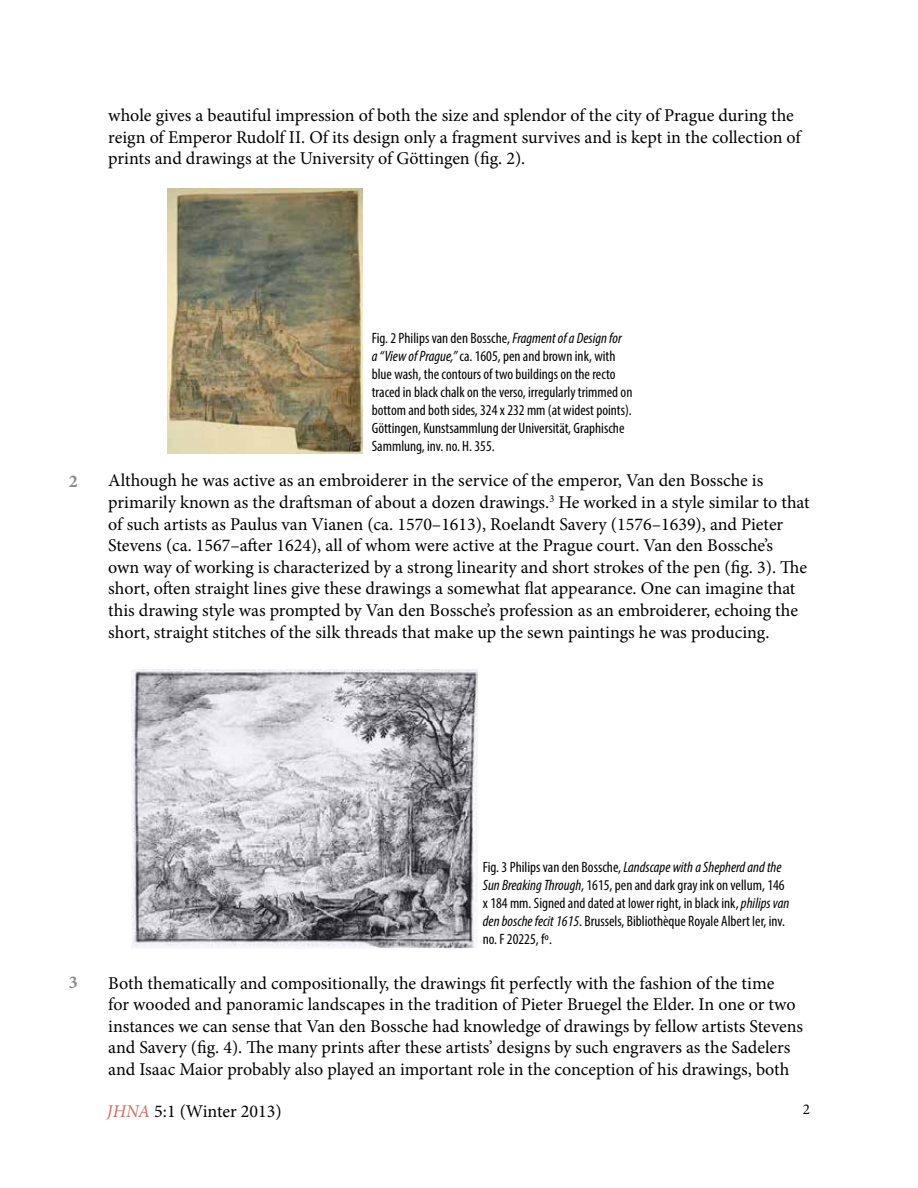
<style>
.page{position:relative;width:918px;height:1188px;background:#fff}
.page>*{position:absolute;margin:0;border:0;box-sizing:border-box;transform-origin:0 0}
.t1{font:18px/21.6px "Minion Pro";color:#000}
.t2{font:700 18px "Minion Pro";color:#888a8c}
.t3{font:condensed 15px/18px "Myriad Pro";color:#000}
.t4{font:15px "Minion Pro";color:#000}
.s1{font-style:italic}
.s2{font-style:italic;color:#d46c62}
</style>
<div class="page">
<img style="left:132px;top:669px;width:346px;height:279px">
<img style="left:168px;top:188px;width:194px;height:266px">
<p class="t1" style="left:108px;top:105px;width:694px">whole gives a beautiful impression of both the size and splendor of the city of Prague during the reign of Emperor Rudolf II. Of its design only a fragment survives and is kept in the collection of prints and drawings at the University of Göttingen (fig. 2).</p>
<p class="t2" style="left:69px;top:468px;width:10px">2</p>
<p class="t3" style="left:372px;top:329px;width:262px">Fig. 2 Philips van den Bossche, <span class="s1">Fragment of a Design for<br>a “View of Prague,”</span> ca. 1605, pen and brown ink, with blue wash, the contours of two buildings on the recto traced in black chalk on the verso, irregularly trimmed on bottom and both sides, 324 x 232 mm (at widest points).<br>Göttingen, Kunstsammlung der Universität, Graphische Sammlung, inv. no. H. 355.</p>
<p class="t1" style="left:108px;top:470px;width:703px">Although he was active as an embroiderer in the service of the emperor, Van den Bossche is primarily known as the draftsman of about a dozen drawings.<sup>3</sup> He worked in a style similar to that of such artists as Paulus van Vianen (ca. 1570–1613), Roelandt Savery (1576–1639), and Pieter Stevens (ca. 1567–after 1624), all of whom were active at the Prague court. Van den Bossche’s<br>own way of working is characterized by a strong linearity and short strokes of the pen (fig. 3). The short, often straight lines give these drawings a somewhat flat appearance. One can imagine that this drawing style was prompted by Van den Bossche’s profession as an embroiderer, echoing the short, straight stitches of the silk threads that make up the sewn paintings he was producing.</p>
<p class="t2" style="left:69px;top:970px;width:10px">3</p>
<p class="t3" style="left:483px;top:858px;width:308px">Fig. 3 Philips van den Bossche, <span class="s1">Landscape with a Shepherd and the Sun Breaking Through</span>, 1615, pen and dark gray ink on vellum, 146 x 184 mm. Signed and dated at lower right, in black ink, <span class="s1">philips van den bosche fecit 1615</span>. Brussels, Bibliothèque Royale Albert Ier, inv. no. F 20225, fº.</p>
<p class="t1" style="left:108px;top:972px;width:696px">Both thematically and compositionally, the drawings fit perfectly with the fashion of the time<br>for wooded and panoramic landscapes in the tradition of Pieter Bruegel the Elder. In one or two instances we can sense that Van den Bossche had knowledge of drawings by fellow artists Stevens and Savery (fig. 4). The many prints after these artists’ designs by such engravers as the Sadelers and Isaac Maior probably also played an important role in the conception of his drawings, both</p>
<p class="t1" style="left:107px;top:1100px;width:176px"><span class="s2">JHNA</span> 5:1 (Winter 2013)</p>
<p class="t4" style="left:803px;top:1099px;width:9px">2</p>
</div>
